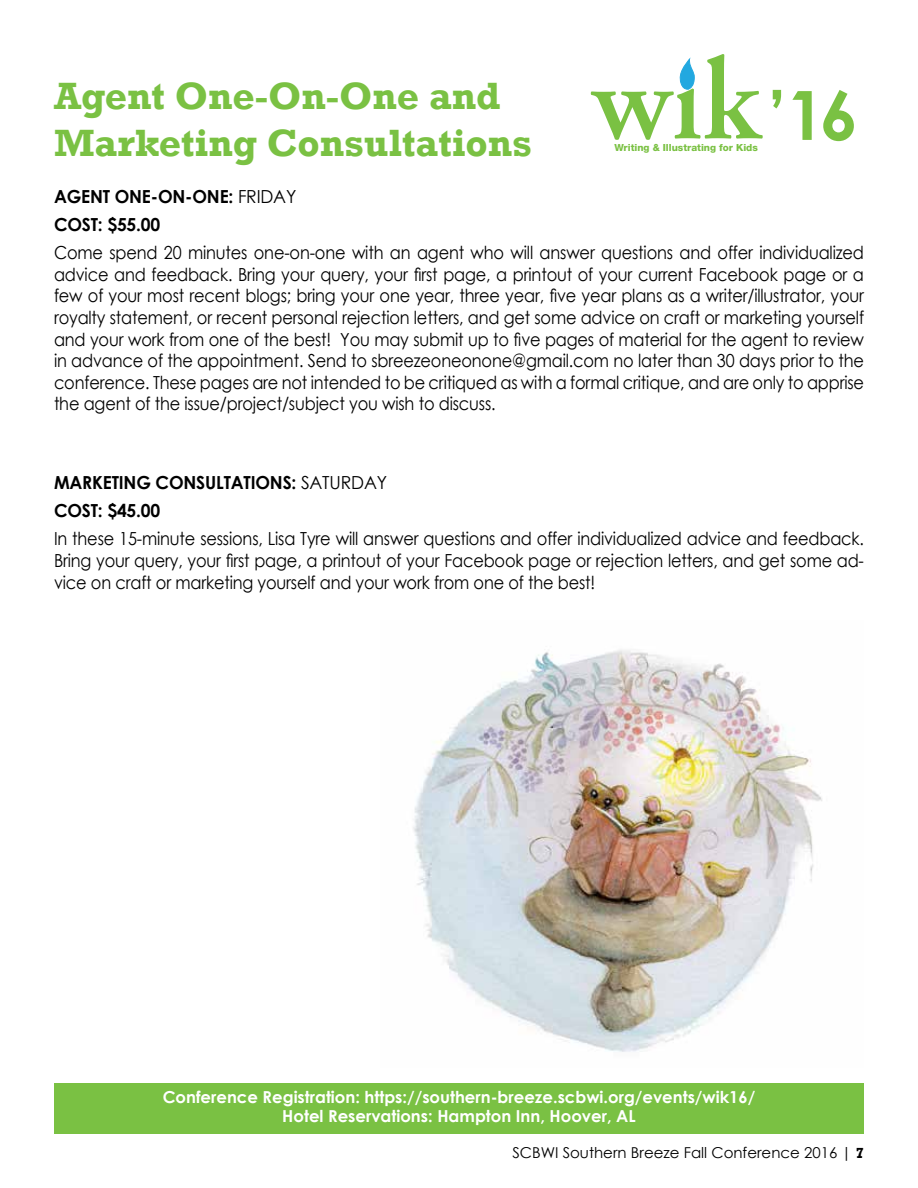
<style>
.page{position:relative;width:918px;height:1188px;background:#fff}
.page>*{position:absolute;margin:0;border:0;box-sizing:border-box;transform-origin:0 0}
.t1{font:700 67.95px "Century Gothic";color:#7ac143}
.t2{font:700 39px/46.8px "Rockwell";color:#7ac143}
.t3{font:18px/21.6px "Century Gothic";letter-spacing:-.01em;color:#000;text-align:justify;scale:.9 1}
.t4{font:700 18px/28.3px "Century Gothic";letter-spacing:-.01em;color:#000}
.t5{font:700 16.5px/19.5px "Century Gothic";color:#fff;text-align:center}
.t6{font:15px "Century Gothic";color:#000}
.t7{font:800 9.75px "Helvetica Neue LT Std";color:#7ac143}
.s1{font-weight:400}
.s2{font-family:"Rockwell";font-weight:700}
</style>
<div class="page">
<div style="left:54px;top:1083px;width:810px;height:51px;background:#7ac143"></div>
<svg style="left:590px;top:54px;width:173px;height:86px"></svg>
<img style="left:413px;top:650px;width:409px;height:402px">
<h2 class="t2" style="left:54px;top:73px;width:480px">Agent One-On-One and<br>Marketing Consultations</h2>
<p class="t7" style="left:615px;top:142px;width:145px">Writing &amp; Illustrating for Kids</p>
<h1 class="t1" style="left:768px;top:64px;width:92px">’16</h1>
<p class="t4" style="left:54px;top:181px;width:195px">agent one-on-one: <span class="s1">friday<br></span>Cost: $55.00</p>
<p class="t3" style="left:54px;top:242px;width:902px">Come spend 20 minutes one-on-one with an agent who will answer questions and offer individualized advice and feedback. Bring your query, your first page, a printout of your current Facebook page or a few of your most recent blogs; bring your one year, three year, five year plans as a writer/illustrator, your royalty statement, or recent personal rejection letters, and get some advice on craft or marketing yourself and your work from one of the best! You may submit up to five pages of material for the agent to review in advance of the appointment. Send to sbreezeoneonone@gmail.com no later than 30 days prior to the conference. These pages are not intended to be critiqued as with a formal critique, and are only to apprise the agent of the issue/project/subject you wish to discuss.</p>
<p class="t4" style="left:54px;top:467px;width:259px">Marketing Consultations: <span class="s1">saturday<br></span>Cost: $45.00</p>
<p class="t3" style="left:54px;top:528px;width:902px">In these 15-minute sessions, Lisa Tyre will answer questions and offer individualized advice and feedback.<br>Bring your query, your first page, a printout of your Facebook page or rejection letters, and get some ad&shy;vice on craft or marketing yourself and your work from one of the best!</p>
<p class="t5" style="left:163px;top:1086px;width:594px">Conference Registration: https://southern-breeze.scbwi.org/events/wik16/<br>Hotel Reservations: Hampton Inn, Hoover, AL</p>
<p class="t6" style="left:512px;top:1142px;width:353px">SCBWI Southern Breeze Fall Conference 2016 | <span class="s2">7</span></p>
</div>
